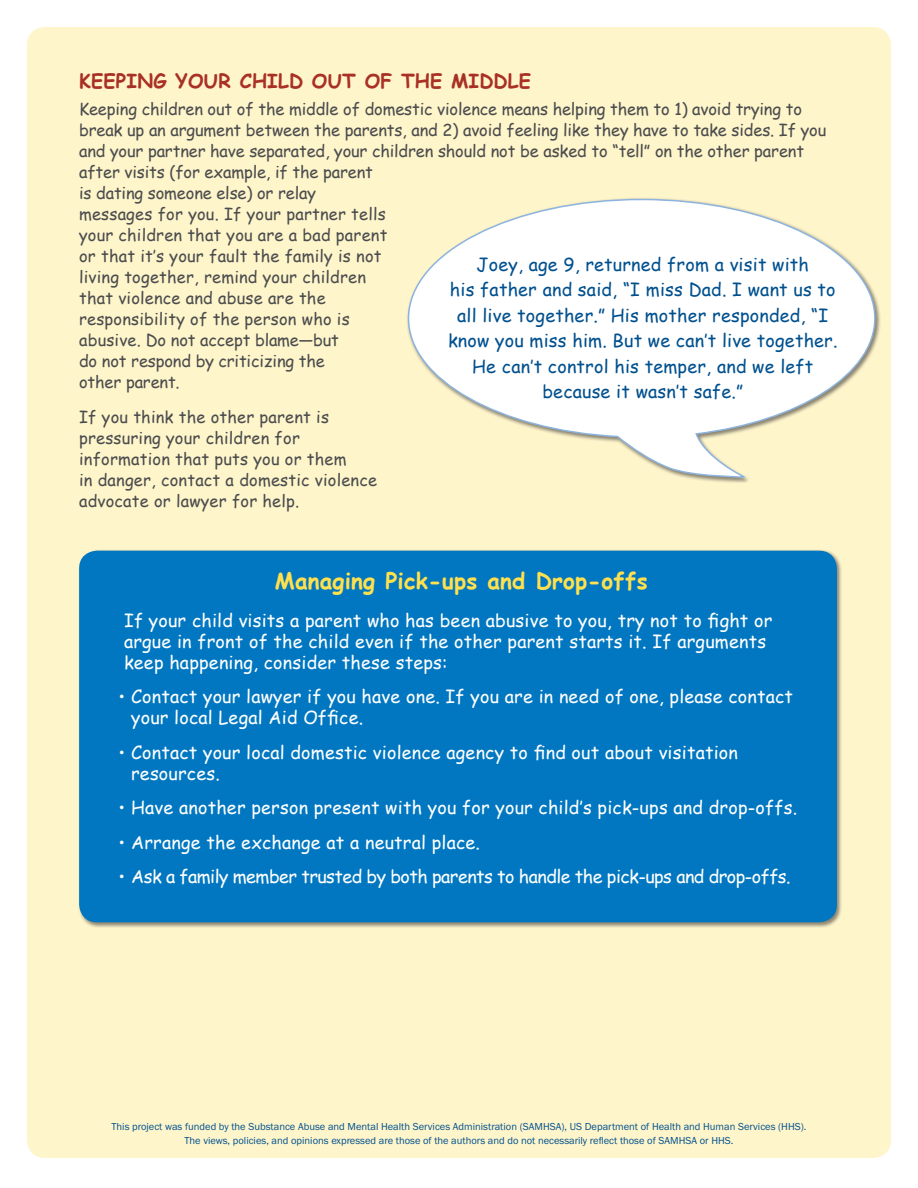
<style>
.page{position:relative;width:918px;height:1188px;background:#fff}
.page>*{position:absolute;margin:0;border:0;box-sizing:border-box;transform-origin:0 0}
.Sub_Header_2013{font:700 22.5px "Comic Sans MS";letter-spacing:.01em;color:#ffe04e}
.Sub-Head_Final_2013{font:700 19.5px "Comic Sans MS";letter-spacing:.01em;color:#a93025}
.Sub_Header_2013-2{font:18px/21px "Comic Sans MS";letter-spacing:.01em;color:#fff}
.t1{font:18px/25.5px "Comic Sans MS";letter-spacing:.01em;color:#00508e;text-align:center}
.Sub_Header_2013-3{font:18px "Comic Sans MS";letter-spacing:-.03em;color:#fff}
.Body_Copy_Jan_2013{font:16.5px/21px "Comic Sans MS";letter-spacing:-.01em;color:#4b4c4d}
.Body_Copy_Jan_2013-2{font:16.5px/21px "Comic Sans MS";letter-spacing:.01em;color:#4b4c4d}
.t2{font:10.5px/13.5px "Franklin Got T";color:#00508e;text-align:center}
</style>
<div class="page">
<div style="left:27px;top:27px;width:864px;height:1131px;background:#fef5cb;border-radius:18px"></div>
<div style="left:78px;top:549px;width:765px;height:379px;background:#231f20;opacity:.52"></div>
<div style="left:79px;top:551px;width:758px;height:371px;background:#0077c0;border-radius:18px"></div>
<div style="left:407px;top:198px;width:474px;height:285px;background:#231f20;opacity:.52"></div>
<svg style="left:407px;top:198px;width:469px;height:280px"></svg>
<p class="Sub-Head_Final_2013" style="left:79px;top:66px;width:453px">KEEPING YOUR CHILD OUT OF THE MIDDLE</p>
<p class="Body_Copy_Jan_2013" style="left:79px;top:98px;width:749px">Keeping children out of the middle of domestic violence means helping them to 1) avoid trying to break up an argument between the parents, and 2) avoid feeling like they have to take sides. If you and your partner have separated, your children should not be asked to “tell” on the other parent after visits (for example, if the parent<br>is dating someone else) or relay<br>messages for you. If your partner tells<br>your children that you are a bad parent<br>or that it’s your fault the family is not<br>living together, remind your children<br>that violence and abuse are the<br>responsibility of the person who is<br>abusive. Do not accept blame—but<br>do not respond by criticizing the<br>other parent.</p>
<p class="Body_Copy_Jan_2013-2" style="left:79px;top:406px;width:299px">If you think the other parent is pressuring your children for information that puts you or them<br>in danger, contact a domestic violence advocate or lawyer for help.</p>
<p class="t1" style="left:448px;top:251px;width:391px">Joey, age 9, returned from a visit with<br>his father and said, “I miss Dad. I want us to all live together.” His mother responded, “I know you miss him. But we can’t live together.<br>He can’t control his temper, and we left because it wasn’t safe.”</p>
<p class="Sub_Header_2013" style="left:275px;top:565px;width:374px">Managing Pick-ups and Drop-offs</p>
<p class="Sub_Header_2013-2" style="left:124px;top:609px;width:650px">If your child visits a parent who has been abusive to you, try not to fight or argue in front of the child even if the other parent starts it. If arguments keep happening, consider these steps:</p>
<p class="Sub_Header_2013-2" style="left:131px;top:686px;width:663px;text-indent:-13px">• Contact your lawyer if you have one. If you are in need of one, please contact your local Legal Aid Office.</p>
<p class="Sub_Header_2013-2" style="left:131px;top:741px;width:608px;text-indent:-13px">• Contact your local domestic violence agency to find out about visitation resources.</p>
<p class="Sub_Header_2013-2" style="left:118px;top:797px;width:680px">• Have another person present with you for your child’s pick-ups and drop-offs.</p>
<p class="Sub_Header_2013-2" style="left:118px;top:831px;width:363px">• Arrange the exchange at a neutral place.</p>
<p class="Sub_Header_2013-3" style="left:118px;top:864px;width:674px">• Ask a family member trusted by both parents to handle the pick-ups and drop-offs.</p>
<p class="t2" style="left:112px;top:1120px;width:696px">This project was funded by the Substance Abuse and Mental Health Services Administration (SAMHSA), US Department of Health and Human Services (HHS).<br>The views, policies, and opinions expressed are those of the authors and do not necessarily reflect those of SAMHSA or HHS.</p>
</div>
